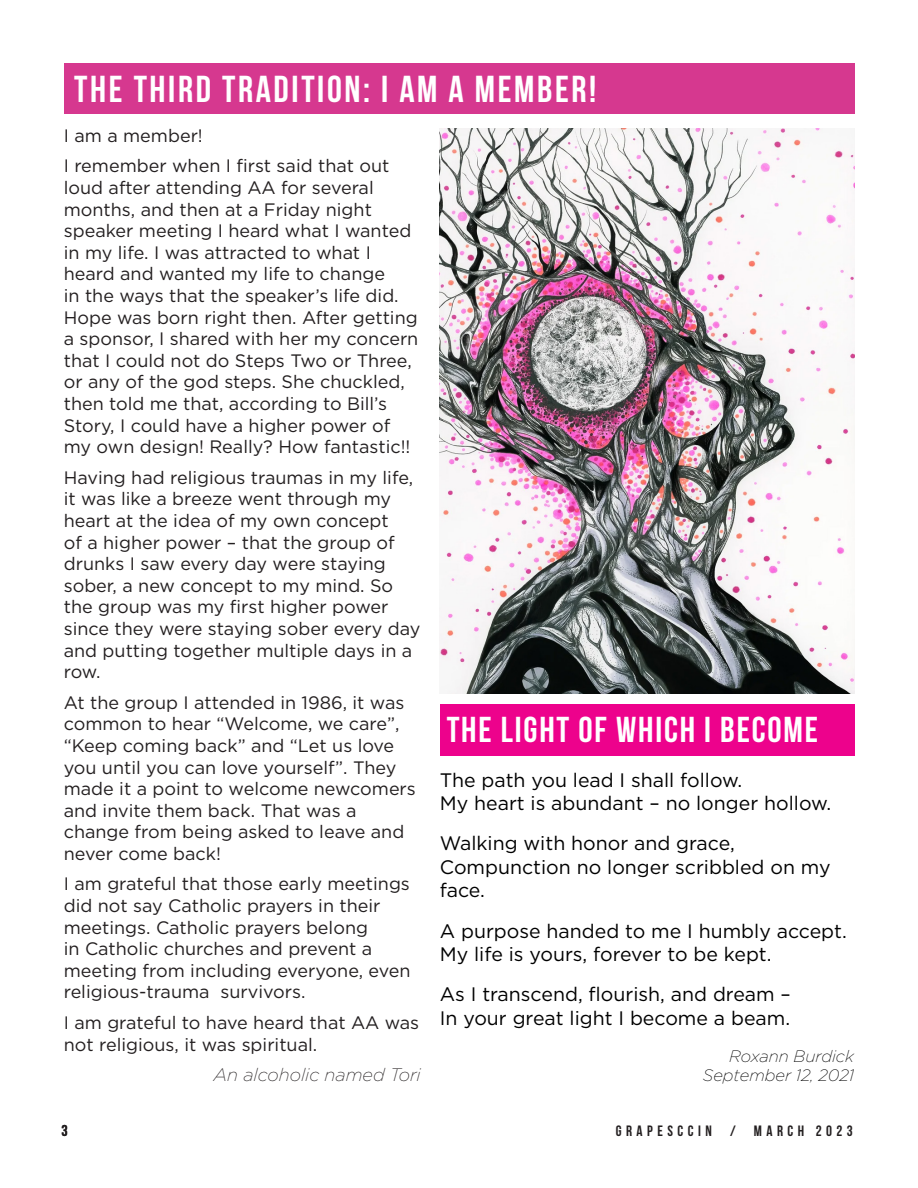
<style>
.page{position:relative;width:918px;height:1188px;background:#fff}
.page>*{position:absolute;margin:0;border:0;box-sizing:border-box;transform-origin:0 0}
.copy{font:700 37.5px "Bebas Neue";letter-spacing:.07em;color:#fff}
.copy-2{font:700 36px "Bebas Neue";letter-spacing:.05em;color:#fff}
.copy-3{font:19.5px/23.4px "Gotham";color:#000}
.copy-4{font:18px/21.6px "Gotham";color:#231f20}
.copy-5{font:italic 200 18px "Gotham";color:#231f20}
.copy-6{font:italic 200 16.5px/19.8px "Gotham";color:#000;text-align:right}
.Content_Page_Number{font:700 15.75px "Bebas Neue";color:#231f20}
.t1{font:700 15px "Bebas Neue";letter-spacing:.3em;color:#231f20}
</style>
<div class="page">
<div style="left:64px;top:64px;width:790px;height:50px;background:#d6388f"></div>
<div style="left:440px;top:705px;width:414px;height:51px;background:#ed028c"></div>
<img style="left:440px;top:128px;width:414px;height:566px">
<p class="copy" style="left:74px;top:68px;width:524px">THE THIRD TRADITION: I AM A MEMBER!</p>
<p class="copy-4" style="left:64px;top:124px;width:141px">I am a member!</p>
<p class="copy-4" style="left:64px;top:155px;width:356px">I remember when I first said that out loud after attending AA for several months, and then at a Friday night speaker meeting I heard what I wanted in my life. I was attracted to what I heard and wanted my life to change<br>in the ways that the speaker’s life did.<br>Hope was born right then. After getting a sponsor, I shared with her my concern that I could not do Steps Two or Three, or any of the god steps. She chuckled, then told me that, according to Bill’s Story, I could have a higher power of my own design! Really? How fantastic!!</p>
<p class="copy-4" style="left:64px;top:466px;width:358px">Having had religious traumas in my life, it was like a breeze went through my heart at the idea of my own concept<br>of a higher power – that the group of drunks I saw every day were staying sober, a new concept to my mind. So the group was my first higher power since they were staying sober every day and putting together multiple days in a row.</p>
<p class="copy-4" style="left:64px;top:691px;width:354px">At the group I attended in 1986, it was common to hear “Welcome, we care”, “Keep coming back” and “Let us love you until you can love yourself”. They made it a point to welcome newcomers and invite them back. That was a change from being asked to leave and never come back!</p>
<p class="copy-4" style="left:64px;top:873px;width:348px">I am grateful that those early meetings did not say Catholic prayers in their meetings. Catholic prayers belong<br>in Catholic churches and prevent a meeting from including everyone, even religious-trauma survivors.</p>
<p class="copy-4" style="left:64px;top:1011px;width:357px">I am grateful to have heard that AA was not religious, it was spiritual.</p>
<p class="copy-5" style="left:214px;top:1064px;width:209px">An alcoholic named Tori</p>
<p class="Content_Page_Number" style="left:62px;top:1122px;width:8px">3</p>
<p class="copy-2" style="left:447px;top:710px;width:373px">THE LIGHT OF WHICH I BECOME</p>
<p class="copy-3" style="left:440px;top:768px;width:393px">The path you lead I shall follow.<br>My heart is abundant – no longer hollow.</p>
<p class="copy-3" style="left:440px;top:831px;width:392px">Walking with honor and grace,<br>Compunction no longer scribbled on my face.</p>
<p class="copy-3" style="left:440px;top:919px;width:408px">A purpose handed to me I humbly accept.<br>My life is yours, forever to be kept.</p>
<p class="copy-3" style="left:440px;top:982px;width:353px">As I transcend, flourish, and dream –<br>In your great light I become a beam.</p>
<p class="copy-6" style="left:703px;top:1045px;width:153px">Roxann Burdick<br>September 12, 2021</p>
<p class="t1" style="left:616px;top:1122px;width:239px">GRAPESCCIN / MARCH 2023</p>
</div>
